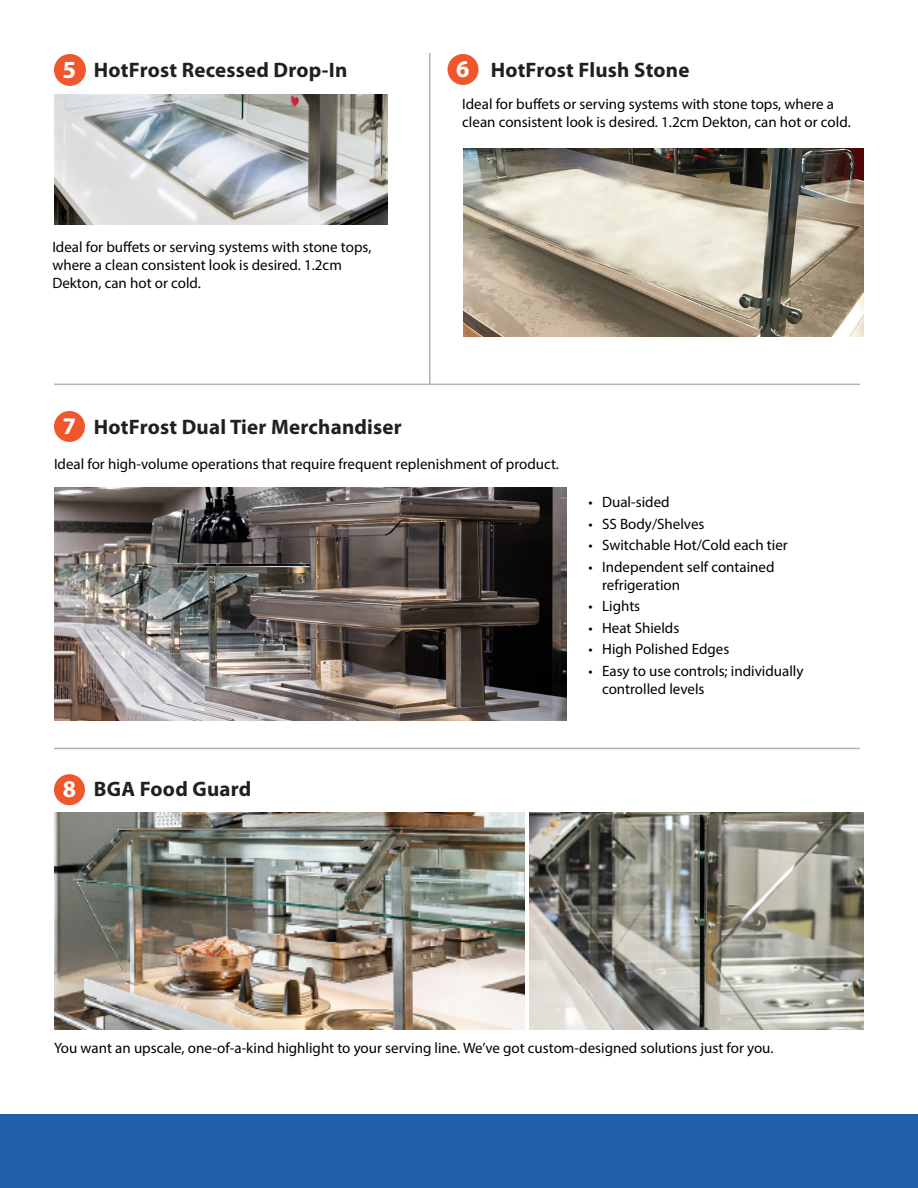
<style>
.page{position:relative;width:918px;height:1188px;background:#fff}
.page>*{position:absolute;margin:0;border:0;box-sizing:border-box;transform-origin:0 0}
.t1{font:700 24.75px "Myriad Pro";color:#fff}
.t2{font:700 24px "Myriad Pro";color:#fff}
.t3{font:700 21px "Myriad Pro";letter-spacing:.01em;color:#231f20}
.t4{font:15px/18px "Myriad Pro";color:#000}
</style>
<div class="page">
<div style="left:54px;top:774px;width:31px;height:31px;background:#f0562c;border-radius:50%"></div>
<div style="left:54px;top:411px;width:31px;height:31px;background:#f0562c;border-radius:50%"></div>
<div style="left:448px;top:54px;width:31px;height:31px;background:#f0562c;border-radius:50%"></div>
<hr style="left:429px;top:53px;width:2px;height:332px;background:#b2b3b3">
<img style="left:54px;top:94px;width:334px;height:131px">
<hr style="left:54px;top:384px;width:806px;height:1px;background:#b2b3b3">
<hr style="left:54px;top:748px;width:806px;height:1px;background:#b2b3b3">
<div style="left:54px;top:54px;width:32px;height:32px;background:#f0562c;border-radius:50%"></div>
<img style="left:464px;top:148px;width:400px;height:189px">
<div style="left:0;top:1115px;width:918px;height:73px;background:#205faa"></div>
<img style="left:529px;top:813px;width:335px;height:217px">
<img style="left:54px;top:813px;width:471px;height:217px">
<img style="left:54px;top:487px;width:512px;height:234px">
<h1 class="t1" style="left:63px;top:53px;width:15px">5</h1>
<p class="t3" style="left:94px;top:56px;width:255px">HotFrost Recessed Drop-In</p>
<h2 class="t2" style="left:456px;top:53px;width:15px">6</h2>
<p class="t3" style="left:491px;top:56px;width:200px">HotFrost Flush Stone</p>
<p class="t4" style="left:462px;top:95px;width:390px">Ideal for buffets or serving systems with stone tops, where a clean consistent look is desired. 1.2cm Dekton, can hot or cold.</p>
<p class="t4" style="left:52px;top:238px;width:321px">Ideal for buffets or serving systems with stone tops, where a clean consistent look is desired. 1.2cm<br>Dekton, can hot or cold.</p>
<h2 class="t2" style="left:63px;top:410px;width:15px">7</h2>
<p class="t3" style="left:94px;top:413px;width:309px">HotFrost Dual Tier Merchandiser</p>
<p class="t4" style="left:54px;top:454px;width:507px">Ideal for high-volume operations that require frequent replenishment of product.</p>
<p class="t4" style="left:589px;top:493px;width:83px">• Dual-sided</p>
<p class="t4" style="left:589px;top:515px;width:117px">• SS Body/Shelves</p>
<p class="t4" style="left:589px;top:536px;width:201px">• Switchable Hot/Cold each tier</p>
<p class="t4" style="left:602px;top:558px;width:174px;text-indent:-14px">• Independent self contained refrigeration</p>
<p class="t4" style="left:589px;top:597px;width:53px">• Lights</p>
<p class="t4" style="left:589px;top:619px;width:92px">• Heat Shields</p>
<p class="t4" style="left:589px;top:640px;width:142px">• High Polished Edges</p>
<p class="t4" style="left:602px;top:662px;width:203px;text-indent:-14px">• Easy to use controls; individually controlled levels</p>
<h2 class="t2" style="left:63px;top:773px;width:15px">8</h2>
<p class="t3" style="left:94px;top:775px;width:159px">BGA Food Guard</p>
<p class="t4" style="left:54px;top:1039px;width:721px">You want an upscale, one-of-a-kind highlight to your serving line. We’ve got custom-designed solutions just for you.</p>
</div>
